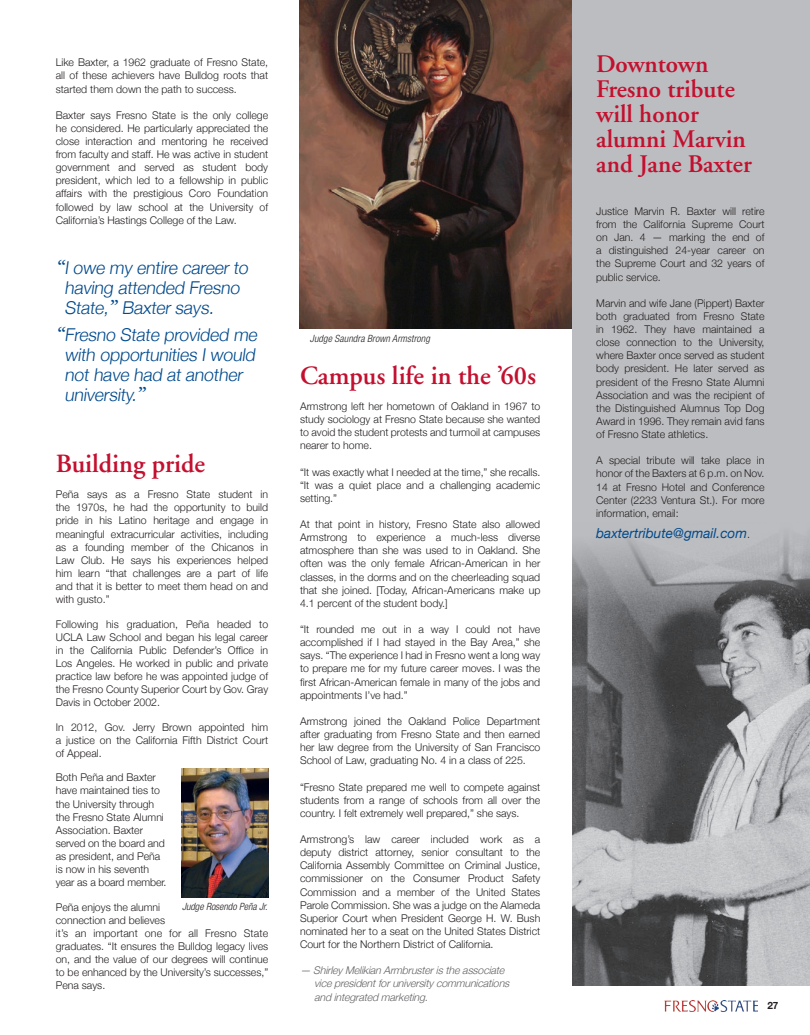
<style>
.page{position:relative;width:810px;height:1035px;background:#fff}
.page>*{position:absolute;margin:0;border:0;box-sizing:border-box;transform-origin:0 0}
.t1{font:600 26.25px "Adobe Garamond";color:#c3102f}
.t2{font:600 25.25px/25px "Adobe Garamond";color:#c3102f}
.t3{font:300 17.75px/20.2px "Helvetica Neue";color:#004a8d}
.t4{font:italic 13.75px "Helvetica Neue";color:#004a8d}
.t5{font:300 10.62px/13.1px "Helvetica Neue";color:#231f20;text-align:justify}
.t6{font:italic 300 10.62px/13.1px "Helvetica Neue";color:#636366}
.t7{font:italic 300 condensed 10px "Helvetica Neue LT Std";letter-spacing:.01em;color:#231f20}
.t8{font:700 10px "Helvetica Neue";color:#231f20}
.s1{font-family:"Adobe Garamond";font-weight:600;font-size:20.25px}
.s2{font-weight:300;font-style:normal;font-size:10.62px;color:#231f20}
</style>
<div class="page">
<img style="left:300px;top:0;width:272px;height:328px">
<div style="left:572px;top:0;width:238px;height:986px;background:#bcbdc0"></div>
<img style="left:572px;top:537px;width:238px;height:449px">
<img style="left:665px;top:1000px;width:93px;height:12px">
<img style="left:182px;top:768px;width:86px;height:130px">
<p class="t5" style="left:56px;top:55px;width:214px">Like Baxter, a 1962 graduate of Fresno State, all of these achievers have Bulldog roots that started them down the path to success.</p>
<p class="t5" style="left:56px;top:108px;width:214px">Baxter says Fresno State is the only college he considered. He particularly appreciated the close interaction and mentoring he received from faculty and staff. He was active in student government and served as student body president, which led to a fellowship in public affairs with the prestigious Coro Foundation followed by law school at the University of California’s Hastings College of the Law.</p>
<h3 class="t3" style="left:65px;top:257px;width:189px;text-indent:-9px"><span class="s1">“</span>Iowe my entire careerto having attended Fresno<br>State,<span class="s1">”</span> Baxtersays.</h3>
<h3 class="t3" style="left:65px;top:323px;width:198px;text-indent:-9px"><span class="s1">“</span>Fresno State provided me with opportunities Iwould nothave had atanother university.<span class="s1">”</span></h3>
<h1 class="t1" style="left:56px;top:449px;width:151px">Building pride</h1>
<p class="t5" style="left:56px;top:487px;width:214px">Peña says as a Fresno State student in the 1970s, he had the opportunity to build pride in his Latino heritage and engage in meaningful extracurricular activities, including as a founding member of the Chicanos in Law Club. He says his experiences helped him learn “that challenges are a part of life and that it is better to meet them head on and with gusto.”</p>
<p class="t5" style="left:56px;top:617px;width:214px">Following his graduation, Peña headed to UCLA Law School and began his legal career in the California Public Defender’s Office in Los Angeles. He worked in public and private practice law before he was appointed judge of the Fresno County Superior Court by Gov. Gray Davis in October 2002.</p>
<p class="t5" style="left:56px;top:720px;width:214px">In 2012, Gov. Jerry Brown appointed him a justice on the California Fifth District Court of Appeal.</p>
<p class="t5" style="left:56px;top:770px;width:112px;text-align:left">Both Peña and Baxter have maintained ties to the University through the Fresno State Alumni<br>Association. Baxter served on the board and as president, and Peña is now in his seventh year as a board member.</p>
<p class="t5" style="left:56px;top:900px;width:214px;text-align:left">Peña enjoys the alumni<br>connection and believes<br>it’s an important one for all Fresno State graduates. “It ensures the Bulldog legacy lives on, and the value of our degrees will continue to be enhanced by the University’s successes,” Pena says.</p>
<p class="t7" style="left:182px;top:901px;width:87px">Judge Rosendo Peña Jr.</p>
<p class="t7" style="left:310px;top:333px;width:121px">Judge Saundra Brown Armstrong</p>
<h1 class="t1" style="left:300px;top:361px;width:237px">Campus life in the ’60s</h1>
<p class="t5" style="left:300px;top:399px;width:242px">Armstrong left her hometown of Oakland in 1967 to study sociology at Fresno State because she wanted to avoid the student protests and turmoil at campuses nearer to home.</p>
<p class="t5" style="left:300px;top:465px;width:242px">“It was exactly what I needed at the time,” she recalls. “It was a quiet place and a challenging academic setting.”</p>
<p class="t5" style="left:300px;top:517px;width:242px">At that point in history, Fresno State also allowed Armstrong to experience a much-less diverse atmosphere than she was used to in Oakland. She often was the only female African-American in her classes, in the dorms and on the cheerleading squad that she joined. [Today, African-Americans make up 4.1 percent of the student body.]</p>
<p class="t5" style="left:300px;top:622px;width:242px">“It rounded me out in a way I could not have accomplished if I had stayed in the Bay Area,” she says. “The experience I had in Fresno went a long way to prepare me for my future career moves. I was the first African-American female in many of the jobs and appointments I’ve had.”</p>
<p class="t5" style="left:300px;top:714px;width:242px">Armstrong joined the Oakland Police Department after graduating from Fresno State and then earned her law degree from the University of San Francisco School of Law, graduating No. 4 in a class of 225.</p>
<p class="t5" style="left:300px;top:780px;width:242px">“Fresno State prepared me well to compete against students from a range of schools from all over the country. I felt extremely well prepared,” she says.</p>
<p class="t5" style="left:300px;top:832px;width:242px">Armstrong’s law career included work as a deputy district attorney, senior consultant to the California Assembly Committee on Criminal Justice, commissioner on the Consumer Product Safety Commission and a member of the United States Parole Commission. She was a judge on the Alameda Superior Court when President George H. W. Bush nominated her to a seat on the United States District Court for the Northern District of California.</p>
<p class="t6" style="left:314px;top:963px;width:200px;text-indent:-14px">— ShirleyMelikianArmbrusteristheassociate vicepresidentforuniversitycommunications andintegratedmarketing.</p>
<h2 class="t2" style="left:596px;top:52px;width:157px">Downtown<br>Fresno tribute will honor alumni Marvin and Jane Baxter</h2>
<p class="t5" style="left:596px;top:204px;width:170px">Justice Marvin R. Baxter will retire from the California Supreme Court on Jan. 4 — marking the end of a distinguished 24-year career on the Supreme Court and 32 years of public service.</p>
<p class="t5" style="left:596px;top:296px;width:170px">Marvin and wife Jane (Pippert) Baxter both graduated from Fresno State in 1962. They have maintained a close connection to the University, where Baxter once served as student body president. He later served as president of the Fresno State Alumni Association and was the recipient of the Distinguished Alumnus Top Dog Award in 1996. They remain avid fans of Fresno State athletics.</p>
<p class="t5" style="left:596px;top:453px;width:170px">A special tribute will take place in honor of the Baxters at 6 p.m. on Nov.<br>14 at Fresno Hotel and Conference Center (2233 Ventura St.). For more information, email:</p>
<p class="t4" style="left:596px;top:522px;width:155px">baxtertribute@gmail.com<span class="s2">.</span></p>
<p class="t8" style="left:768px;top:997px;width:12px">27</p>
</div>
